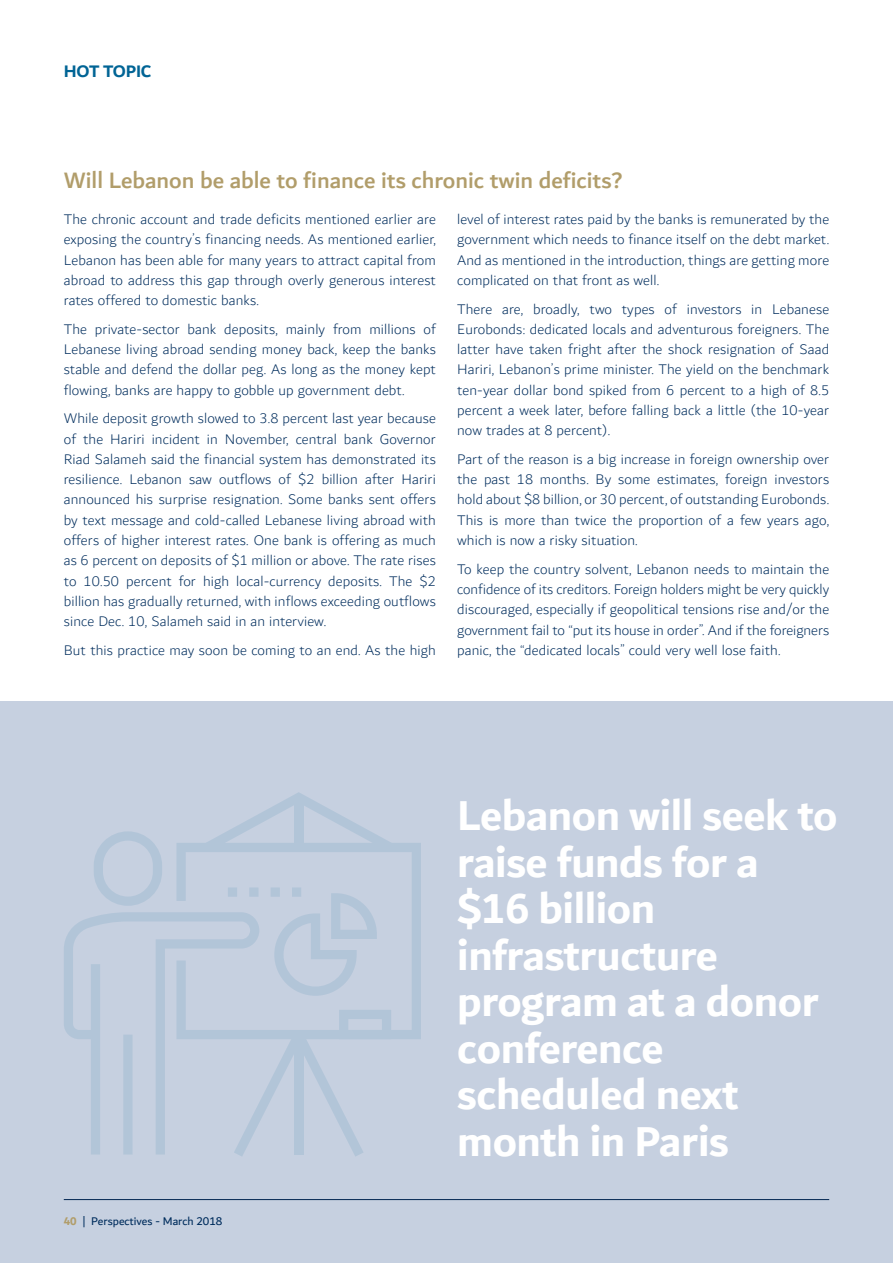
<style>
.page{position:relative;width:893px;height:1263px;background:#fff}
.page>*{position:absolute;margin:0;border:0;box-sizing:border-box;transform-origin:0 0}
.t1{font:700 45px/46.5px "Dubai";letter-spacing:-.01em;color:#fff}
.t2{font:500 24px "Dubai";color:#b19d6a}
.t3{font:700 18px "Dubai";letter-spacing:-.01em;color:#006495}
.t4{font:300 15px/20.2px "Dubai";letter-spacing:.01em;color:#002d5d;text-align:justify}
.t5{font:12px "Dubai";color:#002d5d}
.s1{font-weight:700;color:#b19d6a}
</style>
<div class="page">
<div style="left:0;top:702px;width:893px;height:561px;background:#c6d0e0"></div>
<svg style="left:176px;top:843px;width:245px;height:196px"></svg>
<svg style="left:205px;top:792px;width:188px;height:59px"></svg>
<div style="left:294px;top:797px;width:9px;height:50px;background:#b2c5d8"></div>
<svg style="left:228px;top:887px;width:149px;height:109px"></svg>
<svg style="left:238px;top:1010px;width:153px;height:146px"></svg>
<div style="left:294px;top:1034px;width:9px;height:120px;background:#b2c5d8"></div>
<svg style="left:94px;top:831px;width:68px;height:75px"></svg>
<svg style="left:64px;top:912px;width:195px;height:242px"></svg>
<hr style="left:64px;top:1199px;width:765px;height:1px;background:#002d5d">
<p class="t3" style="left:64px;top:61px;width:89px">HOT TOPIC</p>
<h2 class="t2" style="left:64px;top:166px;width:560px">Will Lebanon be able to finance its chronic twin deficits?</h2>
<p class="t4" style="left:64px;top:209px;width:374px">The chronic account and trade deficits mentioned earlier are exposing the country’s financing needs. As mentioned earlier, Lebanon has been able for many years to attract capital from abroad to address this gap through overly generous interest rates offered to domestic banks.</p>
<p class="t4" style="left:64px;top:319px;width:374px">The private-sector bank deposits, mainly from millions of Lebanese living abroad sending money back, keep the banks stable and defend the dollar peg. As long as the money kept flowing, banks are happy to gobble up government debt.</p>
<p class="t4" style="left:64px;top:409px;width:374px">While deposit growth slowed to 3.8 percent last year because of the Hariri incident in November, central bank Governor Riad Salameh said the financial system has demonstrated its resilience. Lebanon saw outflows of $2 billion after Hariri announced his surprise resignation. Some banks sent offers by text message and cold-called Lebanese living abroad with offers of higher interest rates. One bank is offering as much as 6 percent on deposits of $1 million or above. The rate rises to 10.50 percent for high local-currency deposits. The $2 billion has gradually returned, with inflows exceeding outflows since Dec. 10, Salameh said in an interview.</p>
<p class="t4" style="left:64px;top:640px;width:373px">But this practice may soon be coming to an end. As the high</p>
<p class="t4" style="left:457px;top:209px;width:374px">level of interest rates paid by the banks is remunerated by the government which needs to finance itself on the debt market.<br>And as mentioned in the introduction, things are getting more complicated on that front as well.</p>
<p class="t4" style="left:457px;top:299px;width:374px">There are, broadly, two types of investors in Lebanese Eurobonds: dedicated locals and adventurous foreigners. The latter have taken fright after the shock resignation of Saad Hariri, Lebanon’s prime minister. The yield on the benchmark ten-year dollar bond spiked from 6 percent to a high of 8.5 percent a week later, before falling back a little (the 10-year now trades at 8 percent).</p>
<p class="t4" style="left:457px;top:449px;width:374px">Part of the reason is a big increase in foreign ownership over the past 18 months. By some estimates, foreign investors hold about $8 billion, or 30 percent, of outstanding Eurobonds.<br>This is more than twice the proportion of a few years ago, which is now a risky situation.</p>
<p class="t4" style="left:457px;top:559px;width:374px">To keep the country solvent, Lebanon needs to maintain the confidence of its creditors. Foreign holders might be very quickly discouraged, especially if geopolitical tensions rise and/or the government fail to “put its house in order”. And if the foreigners panic, the “dedicated locals” could very well lose faith.</p>
<p class="t5" style="left:64px;top:1214px;width:160px"><span class="s1">40</span> | Perspectives - March 2018</p>
<h1 class="t1" style="left:457px;top:791px;width:382px">Lebanon will seek to raise funds for a $16 billion infrastructure program at a donor conference scheduled next month in Paris</h1>
</div>
